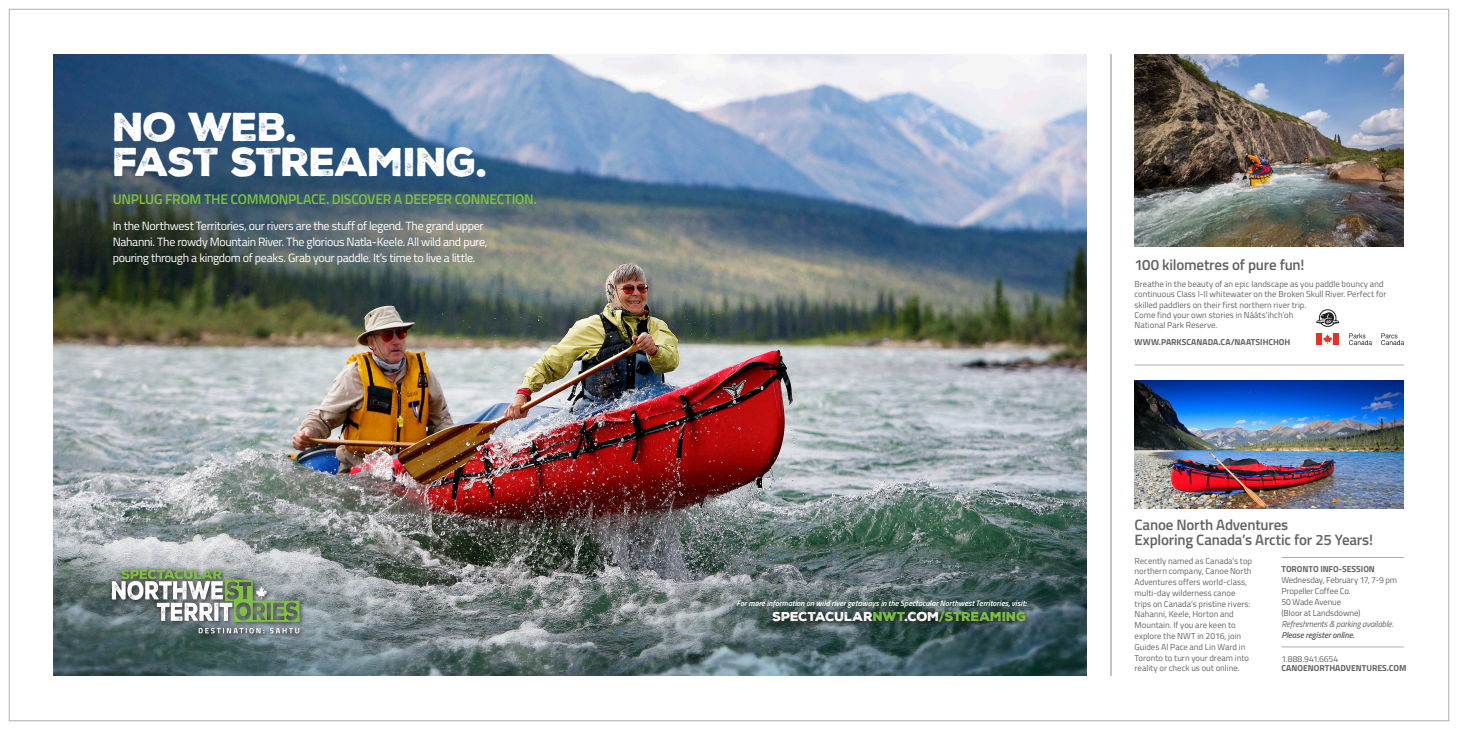
<style>
.page{position:relative;width:1458px;height:730px;background:#fff}
.page>*{position:absolute;margin:0;border:0;box-sizing:border-box;transform-origin:0 0}
.t1{font:39px/35px "Nexa Rust Sans Black 01";letter-spacing:-.04em;color:#fff}
.t2{font:600 15px/15px "Titillium";letter-spacing:-.015em;color:#636366}
.t3{font:600 14px "Titillium";letter-spacing:-.02em;color:#7fc241}
.t4{font:12.5px "Nexa Rust Sans Black 01";letter-spacing:-.015em;color:#fff}
.t5{font:12px/16px "Titillium";letter-spacing:-.03em;color:#fff}
.t6{font:8.7px/10.8px "Titillium";color:#636366}
.t7{font:700 8.7px "Titillium";letter-spacing:-.005em;color:#636366}
.t8{font:italic 8.7px "Titillium";letter-spacing:-.015em;color:#636366}
.t9{font:italic 600 8.7px "Titillium";letter-spacing:-.015em;color:#636366}
.t10{font:italic 600 8px "Titillium";letter-spacing:.005em;color:#fff}
.s1{color:#7fc241}
</style>
<div class="page">
<img style="left:54px;top:54px;width:1033px;height:621px">
<div style="left:768px;top:606px;width:266px;height:24px;background:#231f20;opacity:.64"></div>
<hr style="left:1135px;top:364px;width:269px;height:1px;background:#adaeb2">
<hr style="left:1281px;top:557px;width:123px;height:1px;background:#adaeb2">
<hr style="left:1281px;top:646px;width:123px;height:1px;background:#adaeb2">
<hr style="left:1111px;top:54px;width:1px;height:621px;background:#adaeb2">
<img style="left:1135px;top:54px;width:269px;height:192px">
<img style="left:1135px;top:380px;width:269px;height:128px">
<svg style="left:1349px;top:333px;width:23px;height:12px"></svg>
<svg style="left:1381px;top:333px;width:23px;height:12px"></svg>
<div style="left:1316px;top:333px;width:6px;height:12px;background:#ee2e22"></div>
<div style="left:1333px;top:333px;width:6px;height:12px;background:#ee2e22"></div>
<svg style="left:1323px;top:334px;width:9px;height:10px"></svg>
<svg style="left:1316px;top:309px;width:24px;height:18px"></svg>
<div style="left:108px;top:565px;width:198px;height:75px;background:#231f20;opacity:.75"></div>
<svg style="left:112px;top:569px;width:188px;height:52px"></svg>
<svg style="left:199px;top:627px;width:100px;height:6px"></svg>
<h1 class="t1" style="left:113px;top:110px;width:377px">NO WEB.<br>FAST STREAMING.</h1>
<h3 class="t3" style="left:113px;top:189px;width:426px">UNPLUG FROM THE COMMONPLACE. DISCOVER A DEEPER CONNECTION.</h3>
<p class="t5" style="left:113px;top:217px;width:376px">In the Northwest Territories, our rivers are the stuff of legend. The grand upper<br>Nahanni. The rowdy Mountain River. The glorious Natla-Keele. All wild and pure, pouring through a kingdom of peaks. Grab your paddle. It’s time to live a little.</p>
<p class="t10" style="left:737px;top:597px;width:291px">For more information on wild river getaways in the Spectacular Northwest Territories, visit:</p>
<h3 class="t4" style="left:772px;top:608px;width:256px">SPECTACULAR<span class="s1">NWT</span>.COM<span class="s1">/STREAMING</span></h3>
<h2 class="t2" style="left:1135px;top:256px;width:172px">100 kilometres of pure fun!</h2>
<p class="t6" style="left:1135px;top:278px;width:253px;line-height:10.2px">Breathe in the beauty of an epic landscape as you paddle bouncy and continuous Class I-II whitewater on the Broken Skull River. Perfect for skilled paddlers on their first northern river trip.<br>Come find your own stories in Nááts’ihch’oh<br>National Park Reserve.</p>
<p class="t7" style="left:1135px;top:335px;width:157px">WWW.PARKSCANADA.CA/NAATSIHCHOH</p>
<h2 class="t2" style="left:1135px;top:516px;width:240px">Canoe North Adventures<br>Exploring Canada’s Arctic for 25 Years!</h2>
<p class="t6" style="left:1135px;top:554px;width:119px">Recently named as Canada’s top northern company, Canoe North<br>Adventures offers world-class, multi-day wilderness canoe trips on Canada’s pristine rivers:<br>Nahanni, Keele, Horton and<br>Mountain. If you are keen to explore the NWT in 2016, join<br>Guides Al Pace and Lin Ward in<br>Toronto to turn your dream into reality or check us out online.</p>
<p class="t7" style="left:1281px;top:562px;width:95px">TORONTO INFO-SESSION</p>
<p class="t6" style="left:1281px;top:574px;width:117px">Wednesday, February 17, 7-9 pm<br>Propeller Coffee Co.<br>50 Wade Avenue<br>(Bloor at Landsdowne)</p>
<p class="t8" style="left:1281px;top:617px;width:113px">Refreshments &amp; parking available.</p>
<p class="t9" style="left:1281px;top:628px;width:74px">Please register online.</p>
<p class="t6" style="left:1281px;top:653px;width:58px">1.888.941.6654</p>
<p class="t7" style="left:1281px;top:661px;width:127px">CANOENORTHADVENTURES.COM</p>
</div>
